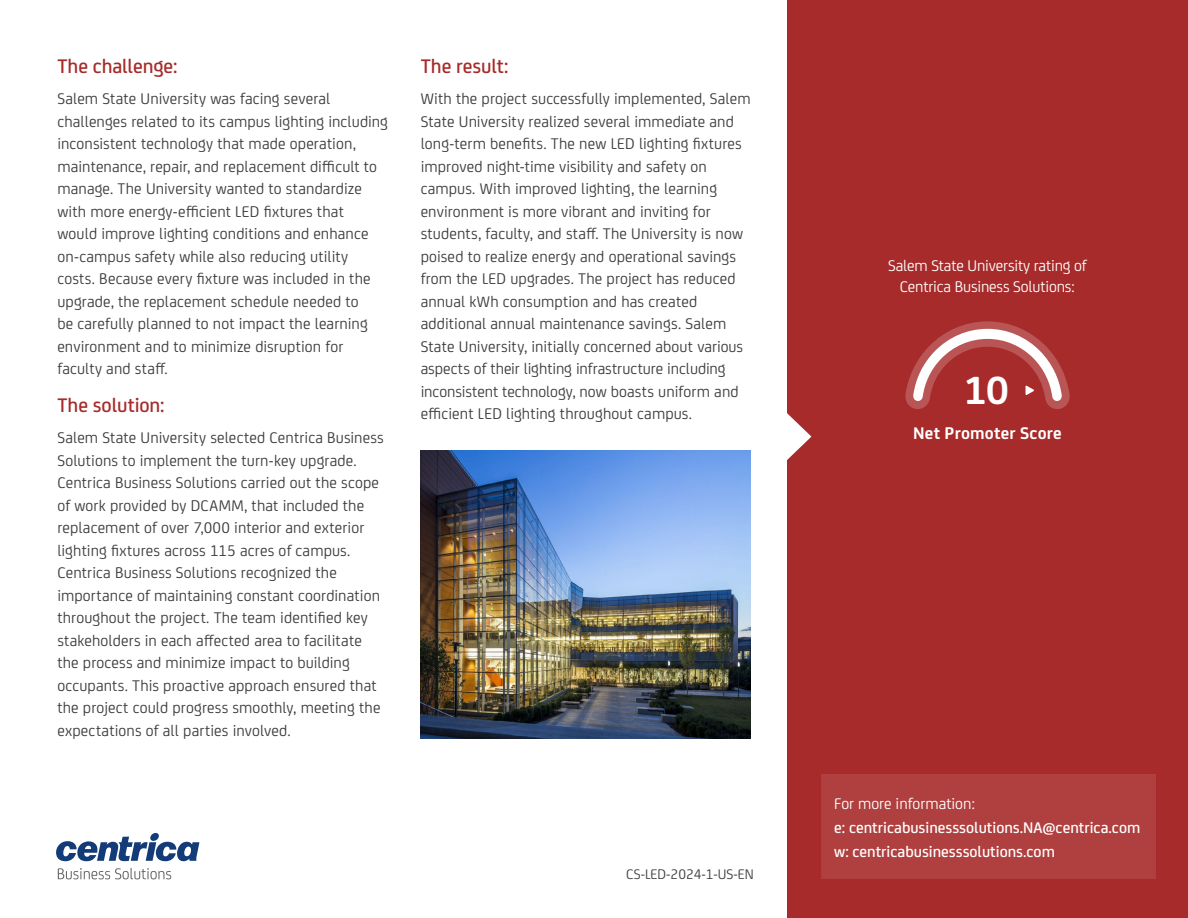
<style>
.page{position:relative;width:1188px;height:918px;background:#fff}
.page>*{position:absolute;margin:0;border:0;box-sizing:border-box;transform-origin:0 0}
.Call_out_Quote{font:700 42px "FS Joey Pro";color:#fff}
.t1{font:500 21px "FS Joey Pro";letter-spacing:-.005em;color:#a72b2a}
.t2{font:700 18px "FS Joey Pro";letter-spacing:.01em;color:#fff}
.t3{font:16.5px/22.5px "FS Joey Pro";letter-spacing:.01em;color:#3c3c3c}
.t4{font:500 16.5px/23.7px "FS Joey Pro";color:#fff}
.t5{font:16.5px/21px "FS Joey Pro";letter-spacing:-.01em;color:#fff;text-align:center}
.t6{font:14.85px "FS Joey Pro";color:#3e3e3f}
.s1{font-weight:400}
</style>
<div class="page">
<div style="left:787px;top:0;width:401px;height:918px;background:#a72b2a"></div>
<svg style="left:787px;top:413px;width:24px;height:47px"></svg>
<svg style="left:56px;top:833px;width:143px;height:28px"></svg>
<svg style="left:58px;top:868px;width:113px;height:11px"></svg>
<div style="left:821px;top:775px;width:335px;height:104px;background:#b0403f"></div>
<img style="left:421px;top:451px;width:330px;height:287px">
<svg style="left:905px;top:321px;width:165px;height:88px"></svg>
<p class="t1" style="left:57px;top:51px;width:122px">The challenge:</p>
<p class="t3" style="left:57px;top:87px;width:332px">Salem State University was facing several challenges related to its campus lighting including inconsistent technology that made operation, maintenance, repair, and replacement difficult to manage. The University wanted to standardize with more energy-efficient LED fixtures that<br>would improve lighting conditions and enhance on-campus safety while also reducing utility costs. Because every fixture was included in the upgrade, the replacement schedule needed to<br>be carefully planned to not impact the learning environment and to minimize disruption for faculty and staff.</p>
<p class="t1" style="left:57px;top:390px;width:109px">The solution:</p>
<p class="t3" style="left:57px;top:426px;width:328px">Salem State University selected Centrica Business Solutions to implement the turn-key upgrade.<br>Centrica Business Solutions carried out the scope of work provided by DCAMM, that included the replacement of over 7,000 interior and exterior lighting fixtures across 115 acres of campus.<br>Centrica Business Solutions recognized the importance of maintaining constant coordination throughout the project. The team identified key stakeholders in each affected area to facilitate the process and minimize impact to building occupants. This proactive approach ensured that the project could progress smoothly, meeting the expectations of all parties involved.</p>
<p class="t1" style="left:421px;top:51px;width:89px">The result:</p>
<p class="t3" style="left:421px;top:87px;width:331px">With the project successfully implemented, Salem State University realized several immediate and long-term benefits. The new LED lighting fixtures improved night-time visibility and safety on campus. With improved lighting, the learning environment is more vibrant and inviting for students, faculty, and staff. The University is now poised to realize energy and operational savings from the LED upgrades. The project has reduced annual kWh consumption and has created additional annual maintenance savings. Salem State University, initially concerned about various aspects of their lighting infrastructure including inconsistent technology, now boasts uniform and efficient LED lighting throughout campus.</p>
<p class="t6" style="left:626px;top:864px;width:129px">CS-LED-2024-1-US-EN</p>
<p class="t5" style="left:888px;top:254px;width:200px">Salem State University rating of<br>Centrica Business Solutions:</p>
<p class="Call_out_Quote" style="left:964px;top:359px;width:46px">10</p>
<p class="t2" style="left:913px;top:419px;width:150px">Net Promoter Score</p>
<p class="t4" style="left:834px;top:791px;width:308px"><span class="s1">For more information:<br></span>e: centricabusinesssolutions.NA@centrica.com w: centricabusinesssolutions.com</p>
</div>
